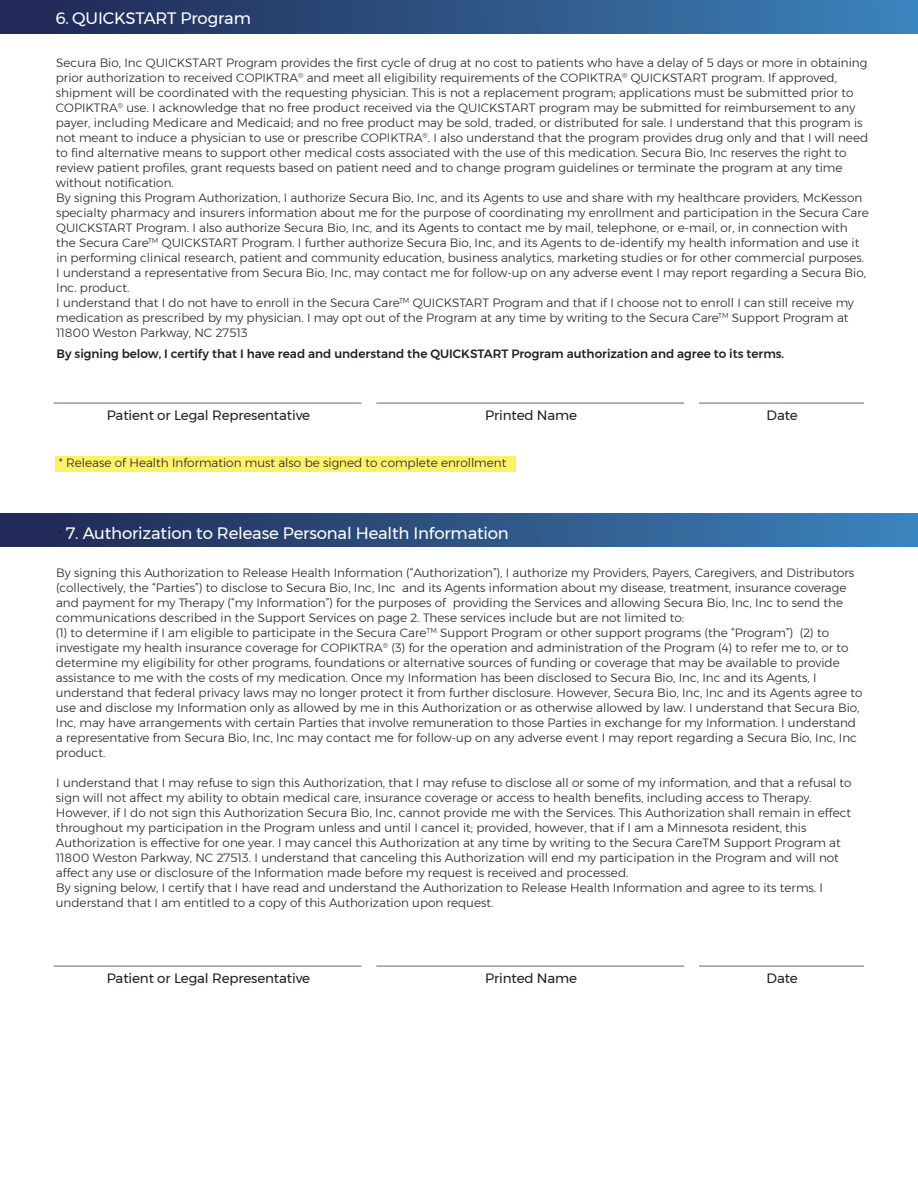
<style>
.page{position:relative;width:918px;height:1188px;background:#fff}
.page>*{position:absolute;margin:0;border:0;box-sizing:border-box;transform-origin:0 0}
.t1{font:16.5px "Montserrat";letter-spacing:-.01em;color:#fff}
.t2{font:13.5px "Montserrat";letter-spacing:-.01em;color:#231f20}
.t3{font:300 12px/15px "Montserrat";color:#231f20}
.t4{font:500 12px "Montserrat";color:#231f20}
.s1{font-style:inherit}
.s2{font-weight:300;font-size:12px;color:#231f20}
</style>
<div class="page">
<hr style="left:54px;top:403px;width:307px;height:1px;background:#5b6871">
<hr style="left:376px;top:403px;width:308px;height:1px;background:#5b6871">
<hr style="left:699px;top:403px;width:165px;height:1px;background:#5b6871">
<div style="left:0;top:0;width:918px;height:33px;background:linear-gradient(to right,#202550,#3c83ba)"></div>
<div style="left:0;top:514px;width:918px;height:33px;background:linear-gradient(to right,#202550,#3c83ba)"></div>
<div style="left:56px;top:456px;width:460px;height:16px;background:#fdf16a"></div>
<hr style="left:54px;top:966px;width:307px;height:1px;background:#5b6871">
<hr style="left:376px;top:966px;width:308px;height:1px;background:#5b6871">
<hr style="left:699px;top:966px;width:165px;height:1px;background:#5b6871">
<p class="t1" style="left:56px;top:6px;width:197px"><span class="s1">6</span>. QUICKSTART Program</p>
<p class="t3" style="left:56px;top:55px;width:815px">Secura Bio, Inc QUICKSTART Program provides the first cycle of drug at no cost to patients who have a delay of 5 days or more in obtaining prior authorization to received COPIKTRA<sup>®</sup> and meet all eligibility requirements of the COPIKTRA<sup>®</sup> QUICKSTART program. If approved, shipment will be coordinated with the requesting physician. This is not a replacement program; applications must be submitted prior to COPIKTRA<sup>®</sup> use. I acknowledge that no free product received via the QUICKSTART program may be submitted for reimbursement to any payer, including Medicare and Medicaid; and no free product may be sold, traded, or distributed for sale. I understand that this program is not meant to induce a physician to use or prescribe COPIKTRA<sup>®</sup>. I also understand that the program provides drug only and that I will need to find alternative means to support other medical costs associated with the use of this medication. Secura Bio, Inc reserves the right to review patient profiles, grant requests based on patient need and to change program guidelines or terminate the program at any time without notification.<br>By signing this Program Authorization, I authorize Secura Bio, Inc, and its Agents to use and share with my healthcare providers, McKesson specialty pharmacy and insurers information about me for the purpose of coordinating my enrollment and participation in the Secura Care QUICKSTART Program. I also authorize Secura Bio, Inc, and its Agents to contact me by mail, telephone, or e-mail, or, in connection with the Secura Care<sup>TM</sup> QUICKSTART Program. I further authorize Secura Bio, Inc, and its Agents to de-identify my health information and use it in performing clinical research, patient and community education, business analytics, marketing studies or for other commercial purposes.<br>I understand a representative from Secura Bio, Inc, may contact me for follow-up on any adverse event I may report regarding a Secura Bio, Inc. product.<br>I understand that I do not have to enroll in the Secura Care<sup>TM</sup> QUICKSTART Program and that if I choose not to enroll I can still receive my medication as prescribed by my physician. I may opt out of the Program at any time by writing to the Secura Care<sup>TM</sup> Support Program at 11800 Weston Parkway, NC 27513</p>
<p class="t4" style="left:57px;top:344px;width:729px">By signing below, I certify that I have read and understand the QUICKSTART Program authorization and agree to its terms.</p>
<p class="t2" style="left:107px;top:404px;width:205px">Patient or Legal Representative</p>
<p class="t2" style="left:485px;top:404px;width:93px">Printed Name</p>
<p class="t2" style="left:767px;top:404px;width:33px">Date</p>
<p class="t3" style="left:59px;top:455px;width:449px">* Release of Health Information must also be signed to complete enrollment</p>
<p class="t1" style="left:59px;top:520px;width:451px"><span class="s2">*</span> <span class="s1">7. A</span>uthorization to Release Personal Health Information</p>
<p class="t3" style="left:56px;top:566px;width:808px">By signing this Authorization to Release Health Information (“Authorization”), I authorize my Providers, Payers, Caregivers, and Distributors (collectively, the “Parties”) to disclose to Secura Bio, Inc, Inc and its Agents information about my disease, treatment, insurance coverage and payment for my Therapy (“my Information”) for the purposes of providing the Services and allowing Secura Bio, Inc, Inc to send the communications described in the Support Services on page 2. These services include but are not limited to:<br>(1) to determine if I am eligible to participate in the Secura Care<sup>TM</sup> Support Program or other support programs (the “Program”) (2) to investigate my health insurance coverage for COPIKTRA<sup>®</sup> (3) for the operation and administration of the Program (4) to refer me to, or to determine my eligibility for other programs, foundations or alternative sources of funding or coverage that may be available to provide assistance to me with the costs of my medication. Once my Information has been disclosed to Secura Bio, Inc, Inc and its Agents, I understand that federal privacy laws may no longer protect it from further disclosure. However, Secura Bio, Inc, Inc and its Agents agree to use and disclose my Information only as allowed by me in this Authorization or as otherwise allowed by law. I understand that Secura Bio, Inc, may have arrangements with certain Parties that involve remuneration to those Parties in exchange for my Information. I understand a representative from Secura Bio, Inc, Inc may contact me for follow-up on any adverse event I may report regarding a Secura Bio, Inc, Inc product.</p>
<p class="t3" style="left:56px;top:776px;width:797px">I understand that I may refuse to sign this Authorization, that I may refuse to disclose all or some of my information, and that a refusal to sign will not affect my ability to obtain medical care, insurance coverage or access to health benefits, including access to Therapy.<br>However, if I do not sign this Authorization Secura Bio, Inc, cannot provide me with the Services. This Authorization shall remain in effect throughout my participation in the Program unless and until I cancel it; provided, however, that if I am a Minnesota resident, this Authorization is effective for one year. I may cancel this Authorization at any time by writing to the Secura CareTM Support Program at 11800 Weston Parkway, NC 27513. I understand that canceling this Authorization will end my participation in the Program and will not affect any use or disclosure of the Information made before my request is received and processed.<br>By signing below, I certify that I have read and understand the Authorization to Release Health Information and agree to its terms. I understand that I am entitled to a copy of this Authorization upon request.</p>
<p class="t2" style="left:107px;top:967px;width:205px">Patient or Legal Representative</p>
<p class="t2" style="left:485px;top:967px;width:93px">Printed Name</p>
<p class="t2" style="left:767px;top:967px;width:33px">Date</p>
</div>
